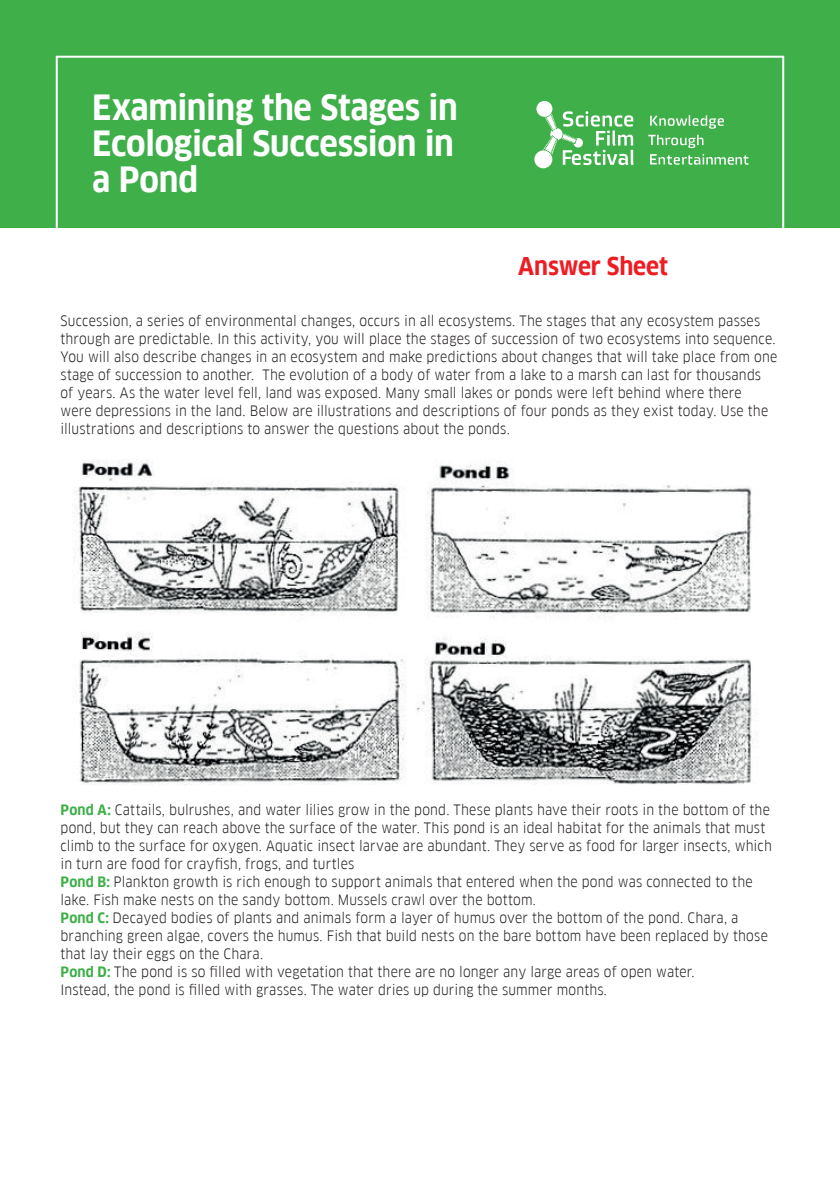
<style>
.page{position:relative;width:840px;height:1191px;background:#fff}
.page>*{position:absolute;margin:0;border:0;box-sizing:border-box;transform-origin:0 0}
.t1{font:700 34px/36px "Goethe FF Clan";letter-spacing:-.01em;color:#fff;text-align:justify}
.t2{font:700 24px "Goethe FF Clan";letter-spacing:-.005em;color:#ee1d23}
.t3{font:14px/18px "Goethe FF Clan";letter-spacing:.01em;color:#231f20}
.s1{font-weight:700;color:#3eaf49}
</style>
<div class="page">
<div style="left:0;top:0;width:839px;height:228px;background:#3eaf49"></div>
<div style="left:56px;top:56px;width:727px;height:180px;border:2px solid #fff"></div>
<svg style="left:534px;top:101px;width:214px;height:67px"></svg>
<img style="left:73px;top:459px;width:684px;height:326px">
<h1 class="t1" style="left:92px;top:89px;width:367px">Examining the Stages in Ecological Succession in a Pond</h1>
<h2 class="t2" style="left:518px;top:252px;width:151px">Answer Sheet</h2>
<p class="t3" style="left:60px;top:312px;width:718px">Succession, a series of environmental changes, occurs in all ecosystems. The stages that any ecosystem passes through are predictable. In this activity, you will place the stages of succession of two ecosystems into sequence.<br>You will also describe changes in an ecosystem and make predictions about changes that will take place from one stage of succession to another. The evolution of a body of water from a lake to a marsh can last for thousands of years. As the water level fell, land was exposed. Many small lakes or ponds were left behind where there<br>were depressions in the land. Below are illustrations and descriptions of four ponds as they exist today. Use the illustrations and descriptions to answer the questions about the ponds.</p>
<p class="t3" style="left:60px;top:800px;width:712px"><span class="s1">Pond A:</span> Cattails, bulrushes, and water lilies grow in the pond. These plants have their roots in the bottom of the pond, but they can reach above the surface of the water. This pond is an ideal habitat for the animals that must climb to the surface for oxygen. Aquatic insect larvae are abundant. They serve as food for larger insects, which in turn are food for crayfish, frogs, and turtles<br><span class="s1">Pond B:</span> Plankton growth is rich enough to support animals that entered when the pond was connected to the lake. Fish make nests on the sandy bottom. Mussels crawl over the bottom.<br><span class="s1">Pond C:</span> Decayed bodies of plants and animals form a layer of humus over the bottom of the pond. Chara, a branching green algae, covers the humus. Fish that build nests on the bare bottom have been replaced by those that lay their eggs on the Chara.<br><span class="s1">Pond D:</span> The pond is so filled with vegetation that there are no longer any large areas of open water.<br>Instead, the pond is filled with grasses. The water dries up during the summer months.</p>
</div>
